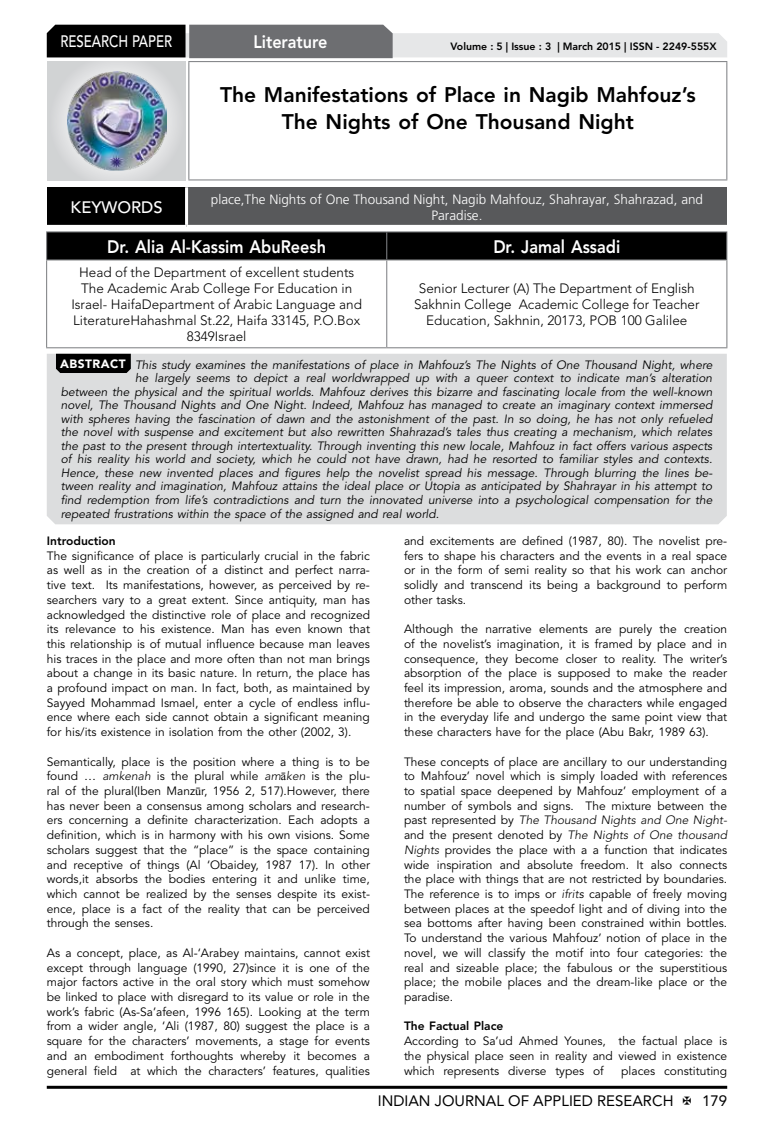
<style>
.page{position:relative;width:774px;height:1136px;background:#fff}
.page>*{position:absolute;margin:0;border:0;box-sizing:border-box;transform-origin:0 0}
.t1{font:800 21px/27px "Avenir LT Std";color:#000;text-align:center}
.t2{font:800 18px "Avenir LT Std";color:#fff;scale:.9 1}
.t3{font:500 16.5px "Avenir LT Std";color:#fff;scale:.8 1}
.t4{font:500 16.5px "Avenir LT Std";color:#fff}
.t5{font:15px "Avenir LT Std";color:#000}
.t6{font:300 13.5px/16.2px "Avenir LT Std";color:#000;text-align:center}
.t7{font:300 13.5px/16.2px "Frutiger LT Std";color:#fff;text-align:center}
.t8{font:12px/14.7px "Avenir LT Std";color:#000;text-align:justify}
.t9{font:italic 12px "Avenir LT Std";color:#000}
.t10{font:800 12px "Avenir LT Std";color:#000}
.t11{font:800 10.5px "Avenir LT Std";color:#000}
.s1{font-weight:900;font-style:normal;color:#fff}
.s2{font-weight:300;font-style:italic}
.s3{font-family:"Times New Roman"}
.s4{font-style:italic}
</style>
<div class="page">
<hr style="left:47px;top:1085px;width:680px;height:3px;background:#000">
<div style="left:48px;top:62px;width:137px;height:118px;background:linear-gradient(to right,#d9dadb,#d9dadb)"></div>
<img style="left:68px;top:71px;width:99px;height:100px">
<svg style="left:47px;top:25px;width:680px;height:33px;background:#979899"></svg>
<hr style="left:188px;top:61px;width:539px;height:1px;background:#808285">
<hr style="left:188px;top:62px;width:1px;height:117px;background:#808285">
<hr style="left:726px;top:62px;width:1px;height:117px;background:#808285">
<hr style="left:188px;top:179px;width:539px;height:1px;background:#808285">
<hr style="left:46px;top:231px;width:341px;height:1px;background:#808285">
<hr style="left:387px;top:231px;width:340px;height:1px;background:#808285">
<div style="left:46px;top:232px;width:681px;height:27px;background:#000"></div>
<hr style="left:46px;top:259px;width:341px;height:1px;background:#808285">
<hr style="left:46px;top:260px;width:1px;height:87px;background:#808285">
<hr style="left:387px;top:259px;width:340px;height:1px;background:#808285">
<hr style="left:386px;top:260px;width:1px;height:87px;background:#808285">
<hr style="left:726px;top:260px;width:1px;height:87px;background:#808285">
<hr style="left:46px;top:347px;width:341px;height:1px;background:#808285">
<hr style="left:387px;top:347px;width:340px;height:1px;background:#808285">
<div style="left:47px;top:354px;width:680px;height:170px;background:#dcddde"></div>
<svg style="left:56px;top:354px;width:75px;height:19px"></svg>
<div style="left:47px;top:187px;width:140px;height:39px;background:#000"></div>
<div style="left:187px;top:187px;width:540px;height:39px;background:#58595b"></div>
<hr style="left:185px;top:187px;width:3px;height:38px;background:#fff">
<hr style="left:47px;top:225px;width:140px;height:3px;background:#fff">
<hr style="left:187px;top:225px;width:540px;height:3px;background:#fff">
<h3 class="t3" style="left:60px;top:32px;width:139px">RESEARCH PAPER</h3>
<h2 class="t2" style="left:253px;top:31px;width:84px">Literature</h2>
<p class="t11" style="left:450px;top:41px;width:268px">Volume : 5 | Issue : 3 | March 2015 | ISSN - 2249-555X</p>
<h1 class="t1" style="left:220px;top:81px;width:477px">The Manifestations of Place in Nagib Mahfouz’s<br>The Nights of One Thousand Night</h1>
<h3 class="t4" style="left:71px;top:198px;width:94px">KEYWORDS</h3>
<p class="t7" style="left:211px;top:191px;width:494px">place,The Nights of One Thousand Night, Nagib Mahfouz, Shahrayar, Shahrazad, and<br>Paradise.</p>
<h2 class="t2" style="left:107px;top:236px;width:245px">Dr. Alia Al-Kassim AbuReesh</h2>
<h2 class="t2" style="left:493px;top:236px;width:142px">Dr. Jamal Assadi</h2>
<p class="t6" style="left:71px;top:264px;width:292px">Head of the Department of excellent students The Academic Arab College For Education in Israel- HaifaDepartment of Arabic Language and LiteratureHahashmal St.22, Haifa 33145, P.O.Box 8349Israel</p>
<p class="t6" style="left:414px;top:280px;width:287px">Senior Lecturer (A) The Department of English<br>Sakhnin College Academic College for Teacher<br>Education, Sakhnin, 20173, POB 100 Galilee</p>
<p class="t9" style="left:60px;top:358px;width:654px"><span class="s1">ABSTRACT</span> This study examines the manifestations of place in Mahfouz’s The Nights of One Thousand Night, where</p>
<p class="t9" style="left:135px;top:371px;width:579px">he largely seems to depict a real worldwrapped up with a queer context to indicate man’s alteration</p>
<p class="t9" style="left:61px;top:385px;width:653px">between the physical and the spiritual worlds. Mahfouz derives this bizarre and fascinating locale from the well-known</p>
<p class="t9" style="left:61px;top:398px;width:653px">novel, The Thousand Nights and One Night. Indeed, Mahfouz has managed to create an imaginary context immersed</p>
<p class="t9" style="left:61px;top:412px;width:653px">with spheres having the fascination of dawn and the astonishment of the past. In so doing, he has not only refueled</p>
<p class="t9" style="left:61px;top:425px;width:653px">the novel with suspense and excitement but also rewritten Shahrazad’s tales thus creating a mechanism, which relates</p>
<p class="t9" style="left:61px;top:439px;width:653px">the past to the present through intertextuality. Through inventing this new locale, Mahfouz in fact offers various aspects</p>
<p class="t9" style="left:61px;top:452px;width:653px">of his reality his world and society, which he could not have drawn, had he resorted to familiar styles and contexts.</p>
<p class="t9" style="left:61px;top:466px;width:653px">Hence, these new invented places and figures help the novelist spread his message. Through blurring the lines be-</p>
<p class="t9" style="left:61px;top:479px;width:653px">tween reality and imagination, Mahfouz attains the ideal place or Utopia as anticipated by Shahrayar in his attempt to</p>
<p class="t9" style="left:61px;top:493px;width:653px">find redemption from life’s contradictions and turn the innovated universe into a psychological compensation for the</p>
<p class="t9" style="left:61px;top:506px;width:380px">repeated frustrations within the space of the assigned and real world.</p>
<p class="t10" style="left:47px;top:533px;width:70px">Introduction</p>
<p class="t8" style="left:47px;top:548px;width:325px">The significance of place is particularly crucial in the fabric as well as in the creation of a distinct and perfect narra&shy;tive text. Its manifestations, however, as perceived by re&shy;searchers vary to a great extent. Since antiquity, man has acknowledged the distinctive role of place and recognized its relevance to his existence. Man has even known that this relationship is of mutual influence because man leaves his traces in the place and more often than not man brings about a change in its basic nature. In return, the place has a profound impact on man. In fact, both, as maintained by Sayyed Mohammad Ismael, enter a cycle of endless influ&shy;ence where each side cannot obtain a significant meaning for his/its existence in isolation from the other (2002, 3).</p>
<p class="t8" style="left:47px;top:754px;width:325px">Semantically, place is the position where a thing is to be found … <span class="s2">amkenah</span> is the plural while <span class="s2">am</span><span class="s3">ā</span><span class="s2">ken</span> is the plu&shy;ral of the plural(Iben Manz<span class="s3">ū</span>r, 1956 2, 517).However, there has never been a consensus among scholars and research&shy;ers concerning a definite characterization. Each adopts a definition, which is in harmony with his own visions. Some scholars suggest that the “place” is the space containing and receptive of things (Al ‘Obaidey, 1987 17). In other words,it absorbs the bodies entering it and unlike time, which cannot be realized by the senses despite its exist&shy;ence, place is a fact of the reality that can be perceived through the senses.</p>
<p class="t8" style="left:47px;top:945px;width:325px">As a concept, place, as Al-‘Arabey maintains, cannot exist except through language (1990, 27)since it is one of the major factors active in the oral story which must somehow be linked to place with disregard to its value or role in the work’s fabric (As-Sa’afeen, 1996 165). Looking at the term from a wider angle, ‘Ali (1987, 80) suggest the place is a square for the characters’ movements, a stage for events and an embodiment forthoughts whereby it becomes a general field at which the characters’ features, qualities</p>
<p class="t8" style="left:404px;top:533px;width:325px">and excitements are defined (1987, 80). The novelist pre&shy;fers to shape his characters and the events in a real space or in the form of semi reality so that his work can anchor solidly and transcend its being a background to perform other tasks.</p>
<p class="t8" style="left:404px;top:622px;width:325px">Although the narrative elements are purely the creation of the novelist’s imagination, it is framed by place and in consequence, they become closer to reality. The writer’s absorption of the place is supposed to make the reader feel its impression, aroma, sounds and the atmosphere and therefore be able to observe the characters while engaged in the everyday life and undergo the same point view that these characters have for the place (Abu Bakr, 1989 63).</p>
<p class="t8" style="left:404px;top:754px;width:325px">These concepts of place are ancillary to our understanding to Mahfouz’ novel which is simply loaded with references to spatial space deepened by Mahfouz’ employment of a number of symbols and signs. The mixture between the past represented by <span class="s2">The Thousand Nights and One Night&shy;</span>and the present denoted by <span class="s2">The Nights of One thousand Nights</span> provides the place with a a function that indicates wide inspiration and absolute freedom. It also connects the place with things that are not restricted by boundaries.<br>The reference is to imps or <span class="s2">ifrit</span><span class="s4">s</span> capable of freely moving between places at the speedof light and of diving into the sea bottoms after having been constrained within bottles.<br>To understand the various Mahfouz’ notion of place in the novel, we will classify the motif into four categories: the real and sizeable place; the fabulous or the superstitious place; the mobile places and the dream-like place or the paradise.</p>
<p class="t10" style="left:404px;top:1018px;width:101px">The Factual Place</p>
<p class="t8" style="left:404px;top:1033px;width:325px">According to Sa’ud Ahmed Younes, the factual place is the physical place seen in reality and viewed in existence which represents diverse types of</p>
<p class="t8" style="left:621px;top:1063px;width:107px">places constituting</p>
<p class="t5" style="left:378px;top:1091px;width:297px">INDIAN JOURNAL OF APPLIED RESEARCH</p>
<p class="t5" style="left:702px;top:1091px;width:27px">179</p>
</div>
